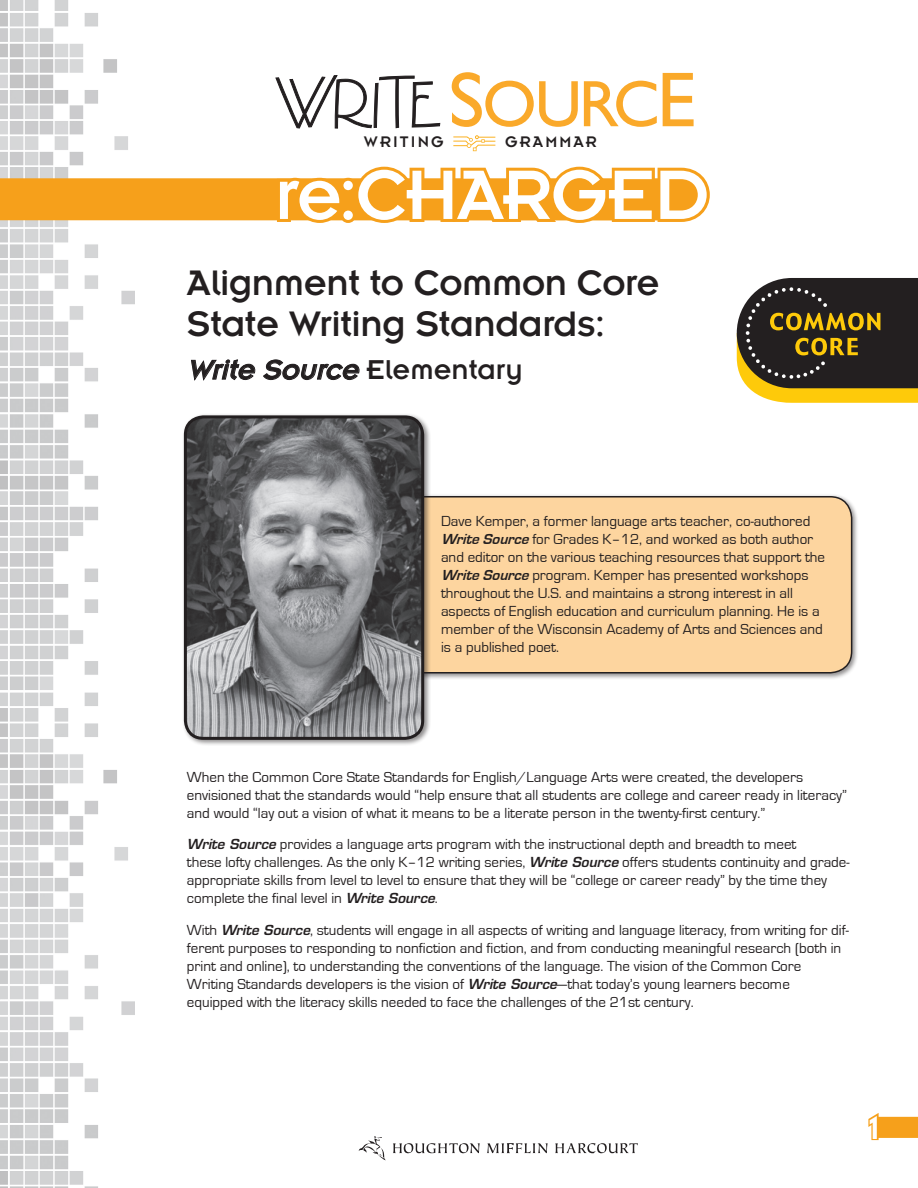
<style>
.page{position:relative;width:918px;height:1188px;background:#fff}
.page>*{position:absolute;margin:0;border:0;box-sizing:border-box;transform-origin:0 0}
.t1{font:76.8px "Insignia LT Std";letter-spacing:-.015em;color:#fff}
.t2{font:39px/40.5px "Insignia LT Std";letter-spacing:-.01em;color:#231f20}
.t3{font:36px "Insignia LT Std";color:#fff}
.t4{font:italic 30px "Insignia LT Std";color:#231f20}
.t5{font:16.95px "Insignia LT Std";letter-spacing:.125em;color:#231f20}
.references{font:15px/18px "Eurostile";color:#231f20}
.s1{font-style:normal}
.s2{font-weight:700;font-style:italic}
.s3{font-family:"Eurostile LT Std";font-weight:600;font-style:italic;font-size:13.5px}
</style>
<div class="page">
<img style="left:0;top:0;width:134px;height:690px">
<img style="left:0;top:692px;width:134px;height:496px">
<svg style="left:868px;top:1113px;width:50px;height:28px"></svg>
<svg style="left:191px;top:359px;width:65px;height:22px"></svg>
<svg style="left:263px;top:359px;width:97px;height:21px"></svg>
<div style="left:368px;top:494px;width:491px;height:186px;background:#231f20;opacity:.5"></div>
<div style="left:372px;top:497px;width:480px;height:176px;background:#fdd59f;border-radius:22px"></div>
<div style="left:371px;top:496px;width:481px;height:178px;border:2px solid #231f20;border-radius:22px"></div>
<div style="left:182px;top:413px;width:249px;height:334px;background:#231f20;opacity:.5"></div>
<img style="left:185px;top:417px;width:238px;height:321px">
<div style="left:184px;top:415px;width:240px;height:325px;border:3px solid #231f20;border-radius:18px"></div>
<svg style="left:393px;top:1143px;width:87px;height:10px"></svg>
<svg style="left:487px;top:1143px;width:61px;height:10px"></svg>
<svg style="left:555px;top:1143px;width:83px;height:10px"></svg>
<svg style="left:359px;top:1136px;width:27px;height:24px"></svg>
<svg style="left:453px;top:135px;width:43px;height:16px"></svg>
<svg style="left:276px;top:75px;width:164px;height:53px"></svg>
<svg style="left:452px;top:72px;width:126px;height:55px"></svg>
<svg style="left:584px;top:81px;width:73px;height:46px"></svg>
<svg style="left:663px;top:73px;width:31px;height:53px"></svg>
<svg style="left:0;top:164px;width:710px;height:63px"></svg>
<svg style="left:737px;top:278px;width:181px;height:125px;background:#5a4d29"></svg>
<p class="t5" style="left:364px;top:133px;width:81px">WRITING</p>
<p class="t5" style="left:505px;top:133px;width:93px">GRAMMAR</p>
<p class="t1" style="left:275px;top:156px;width:436px">re:CHARGED</p>
<p class="t2" style="left:187px;top:263px;width:474px">Alignment to Common Core<br>State Writing Standards:</p>
<p class="t4" style="left:187px;top:354px;width:337px">Write Source <span class="s1">Elementary</span></p>
<p class="references" style="left:441px;top:512px;width:386px">Dave Kemper, a former language arts teacher, co-authored <span class="s2">WriteSource</span>for Grades K–12, and worked as both author and editor on the various teaching resources that support the <span class="s2">WriteSource</span>program. Kemper has presented workshops throughout the U.S. and maintains a strong interest in all aspects of English education and curriculum planning. He is a member of the Wisconsin Academy of Arts and Sciences and is a published poet.</p>
<p class="references" style="left:187px;top:768px;width:661px">When the Common Core State Standards for English/Language Arts were created, the developers envisioned that the standards would “help ensure that all students are college and career ready in literacy” and would “lay out a vision of what it means to be a literate person in the twenty-first century.”</p>
<p class="references" style="left:187px;top:836px;width:664px"><span class="s3">Write Source</span> provides a language arts program with the instructional depth and breadth to meet<br>these lofty challenges. As the only K–12 writing series, <span class="s3">Write Source</span> offers students continuity and grade&shy;appropriate skills from level to level to ensure that they will be “college or career ready” by the time they complete the final level in <span class="s3">Write Source</span>.</p>
<p class="references" style="left:187px;top:921px;width:663px">With <span class="s3">Write Source</span>, students will engage in all aspects of writing and language literacy, from writing for dif&shy;ferent purposes to responding to nonfiction and fiction, and from conducting meaningful research (both in print and online), to understanding the conventions of the language. The vision of the Common Core Writing Standards developers is the vision of <span class="s3">Write Source</span>—that today’s young learners become equipped with the literacy skills needed to face the challenges of the 21st century.</p>
<p class="t3" style="left:869px;top:1109px;width:13px">1</p>
</div>
